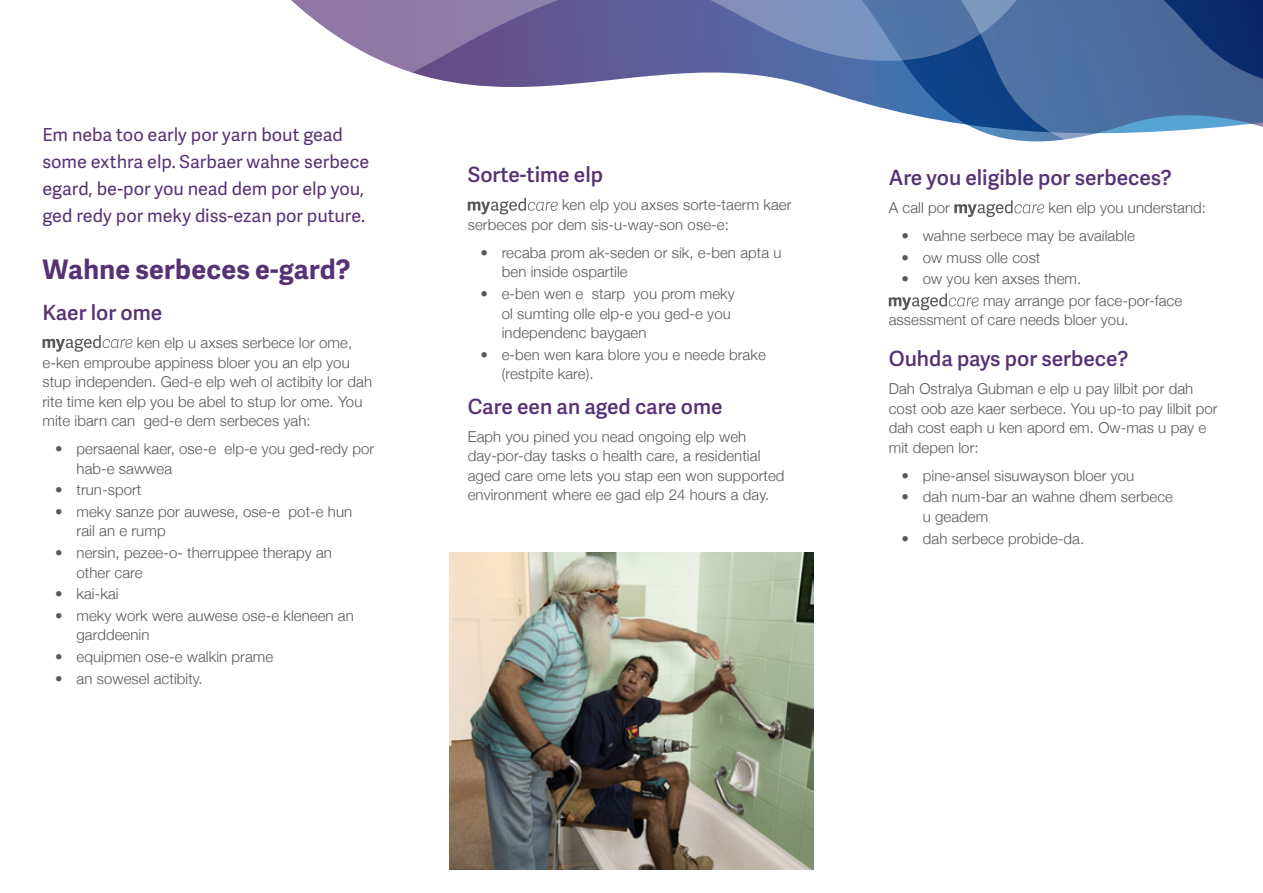
<style>
.page{position:relative;width:1263px;height:893px;background:#fff}
.page>*{position:absolute;margin:0;border:0;box-sizing:border-box;transform-origin:0 0}
.Head_1{font:700 27px "Adelle Sans";letter-spacing:.01em;color:#573175}
.Head_2{font:600 21px "Adelle Sans";color:#573175}
.Pull_Para{font:18px/27px "Adelle Sans";letter-spacing:-.005em;color:#573175}
.Body{font:300 15px/19.5px "Helvetica Neue";letter-spacing:.005em;color:#57585a}
</style>
<div class="page">
<svg style="left:468px;top:198px;width:90px;height:16px"></svg>
<svg style="left:954px;top:200px;width:90px;height:17px"></svg>
<svg style="left:889px;top:293px;width:90px;height:17px"></svg>
<img style="left:450px;top:553px;width:363px;height:317px">
<svg style="left:943px;top:0;width:320px;height:142px;background:#5274a2"></svg>
<svg style="left:291px;top:0;width:740px;height:116px"></svg>
<svg style="left:43px;top:335px;width:89px;height:17px"></svg>
<p class="Pull_Para" style="left:43px;top:121px;width:328px">Em neba too early por yarn bout gead some exthra elp. Sarbaer wahne serbece egard, be-por you nead dem por elp you, ged redy por meky diss-ezan por puture.</p>
<p class="Head_1" style="left:43px;top:250px;width:310px">Wahne serbeces e-gard?</p>
<p class="Head_2" style="left:43px;top:297px;width:121px">Kaer lor ome</p>
<p class="Body" style="left:43px;top:332px;width:331px;text-indent:94px">ken elp u axses serbece lor ome, e-ken emproube appiness bloer you an elp you stup independen. Ged-e elp weh ol actibity lor dah rite time ken elp you be abel to stup lor ome. You mite ibarn can ged-e dem serbeces yah:</p>
<p class="Body" style="left:77px;top:438px;width:299px;text-indent:-21px">• persaenal kaer, ose-e elp-e you ged-redy por hab-e sawwea</p>
<p class="Body" style="left:55px;top:479px;width:88px">• trun-sport</p>
<p class="Body" style="left:77px;top:501px;width:277px;text-indent:-21px">• meky sanze por auwese, ose-e pot-e hun rail an e rump</p>
<p class="Body" style="left:77px;top:542px;width:257px;text-indent:-21px">• nersin, pezee-o- therruppee therapy an other care</p>
<p class="Body" style="left:55px;top:583px;width:65px">• kai-kai</p>
<p class="Body" style="left:77px;top:605px;width:279px;text-indent:-21px">• meky work were auwese ose-e kleneen an garddeenin</p>
<p class="Body" style="left:55px;top:646px;width:219px">• equipmen ose-e walkin prame</p>
<p class="Body" style="left:55px;top:667px;width:149px">• an sowesel actibity.</p>
<p class="Head_2" style="left:468px;top:160px;width:137px">Sorte-time elp</p>
<p class="Body" style="left:468px;top:194px;width:325px;text-indent:94px">ken elp you axses sorte-taerm kaer serbeces por dem sis-u-way-son ose-e:</p>
<p class="Body" style="left:502px;top:242px;width:281px;text-indent:-21px">• recaba prom ak-seden or sik, e-ben apta u ben inside ospartile</p>
<p class="Body" style="left:502px;top:283px;width:235px;text-indent:-21px">• e-ben wen e starp you prom meky ol sumting olle elp-e you ged-e you independenc baygaen</p>
<p class="Body" style="left:502px;top:343px;width:266px;text-indent:-21px">• e-ben wen kara blore you e neede brake (restpite kare).</p>
<p class="Head_2" style="left:468px;top:391px;width:256px">Care een an aged care ome</p>
<p class="Body" style="left:468px;top:426px;width:318px">Eaph you pined you nead ongoing elp weh day-por-day tasks o health care, a residential aged care ome lets you stap een won supported environment where ee gad elp 24 hours a day.</p>
<p class="Head_2" style="left:889px;top:162px;width:285px">Are you eligible por serbeces?</p>
<p class="Body" style="left:889px;top:197px;width:63px">A call por</p>
<p class="Body" style="left:1048px;top:197px;width:159px">ken elp you understand:</p>
<p class="Body" style="left:901px;top:225px;width:235px">• wahne serbece may be available</p>
<p class="Body" style="left:901px;top:246px;width:140px">• ow muss olle cost</p>
<p class="Body" style="left:901px;top:268px;width:181px">• ow you ken axses them.</p>
<p class="Body" style="left:889px;top:290px;width:295px;text-indent:94px">may arrange por face-por-face assessment of care needs bloer you.</p>
<p class="Head_2" style="left:889px;top:344px;width:241px">Ouhda pays por serbece?</p>
<p class="Body" style="left:889px;top:378px;width:330px">Dah Ostralya Gubman e elp u pay lilbit por dah cost oob aze kaer serbece. You up-to pay lilbit por dah cost eaph u ken apord em. Ow-mas u pay e mit depen lor:</p>
<p class="Body" style="left:901px;top:465px;width:234px">• pine-ansel sisuwayson bloer you</p>
<p class="Body" style="left:923px;top:486px;width:252px;text-indent:-21px">• dah num-bar an wahne dhem serbece u geadem</p>
<p class="Body" style="left:901px;top:527px;width:184px">• dah serbece probide-da.</p>
</div>
